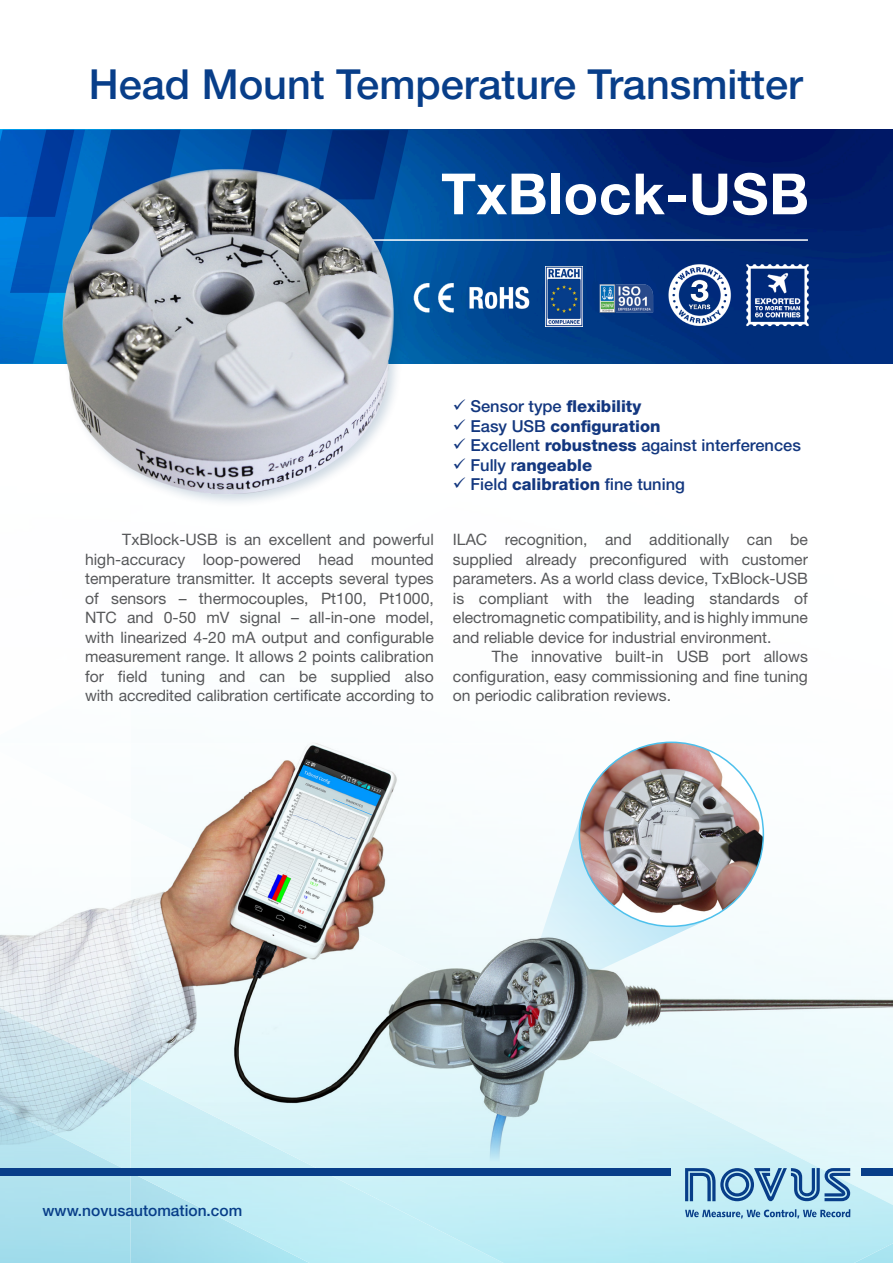
<style>
.page{position:relative;width:893px;height:1263px;background:#fff}
.page>*{position:absolute;margin:0;border:0;box-sizing:border-box;transform-origin:0 0}
.t1{font:700 56.85px "Helvetica Neue LT Std";letter-spacing:.01em;color:#fff}
.t2{font:500 41.55px "Helvetica Neue LT Std";color:#083e89}
.t3{font:500 16.5px "Helvetica Neue LT Std";color:#13377f}
.t4{font:800 16.5px "Helvetica Neue LT Std";color:#13377f}
.t5{font:15.75px/19.5px "Helvetica Neue LT Std";color:#57585a;text-align:justify}
.t6{font:500 15.6px "Helvetica Neue LT Std";color:#083e89}
.s1{font-weight:500}
.s2{font-weight:800}
</style>
<div class="page">
<img style="left:0;top:1167px;width:130px;height:96px">
<img style="left:130px;top:1167px;width:763px;height:96px">
<img style="left:0;top:130px;width:893px;height:234px">
<hr style="left:0;top:1168px;width:671px;height:3px;background:#083e89">
<hr style="left:0;top:1173px;width:671px;height:3px;background:#083e89">
<hr style="left:862px;top:1168px;width:31px;height:3px;background:#083e89">
<hr style="left:862px;top:1173px;width:31px;height:3px;background:#083e89">
<svg style="left:181px;top:130px;width:28px;height:34px"></svg>
<svg style="left:209px;top:130px;width:199px;height:35px;background:#003c8e"></svg>
<svg style="left:0;top:130px;width:181px;height:233px;background:#005dbc"></svg>
<img style="left:656px;top:253px;width:77px;height:87px">
<img style="left:733px;top:253px;width:88px;height:87px">
<img style="left:408px;top:281px;width:56px;height:37px">
<hr style="left:326px;top:239px;width:482px;height:2px;background:#fff">
<div style="left:59px;top:165px;width:349px;height:343px;background:#003b6b;opacity:.2"></div>
<img style="left:46px;top:164px;width:349px;height:344px">
<img style="left:0;top:742px;width:893px;height:425px">
<svg style="left:518px;top:816px;width:189px;height:192px"></svg>
<div style="left:579px;top:742px;width:184px;height:184px;background:#fff;border-radius:50%"></div>
<img style="left:579px;top:742px;width:184px;height:172px">
<img style="left:596px;top:279px;width:60px;height:38px">
<img style="left:464px;top:276px;width:67px;height:42px">
<svg style="left:685px;top:1168px;width:165px;height:50px;background:#82b0d0"></svg>
<img style="left:545px;top:267px;width:38px;height:59px">
<p class="t2" style="left:89px;top:59px;width:715px">Head Mount Temperature Transmitter</p>
<p class="t1" style="left:441px;top:159px;width:369px">TxBlock-USB</p>
<p class="t4" style="left:453px;top:397px;width:190px">✓ <span class="s1">Sensor type</span> flexibility</p>
<p class="t4" style="left:453px;top:416px;width:209px">✓ <span class="s1">Easy USB</span> configuration</p>
<p class="t3" style="left:453px;top:436px;width:350px">✓ Excellent <span class="s2">robustness</span> against interferences</p>
<p class="t4" style="left:453px;top:455px;width:141px">✓ <span class="s1">Fully r</span>angeable</p>
<p class="t3" style="left:453px;top:475px;width:234px">✓ Field <span class="s2">calibration</span> fine tuning</p>
<p class="t5" style="left:85px;top:530px;width:350px;text-indent:37px">TxBlock-USB is an excellent and powerful high-accuracy loop-powered head mounted temperature transmitter. It accepts several types of sensors – thermocouples, Pt100, Pt1000, NTC and 0-50 mV signal – all-in-one model, with linearized 4-20 mA output and configurable measurement range. It allows 2 points calibration for field tuning and can be supplied also with accredited calibration certificate according to</p>
<p class="t5" style="left:453px;top:530px;width:357px">ILAC recognition, and additionally can be supplied already preconfigured with customer parameters. As a world class device, TxBlock-USB is compliant with the leading standards of electromagnetic compatibility, and is highly immune and reliable device for industrial environment.</p>
<p class="t5" style="left:453px;top:647px;width:357px;text-indent:39px">The innovative built-in USB port allows configuration, easy commissioning and fine tuning on periodic calibration reviews.</p>
<p class="t6" style="left:43px;top:1201px;width:201px">www.novusautomation.com</p>
</div>
